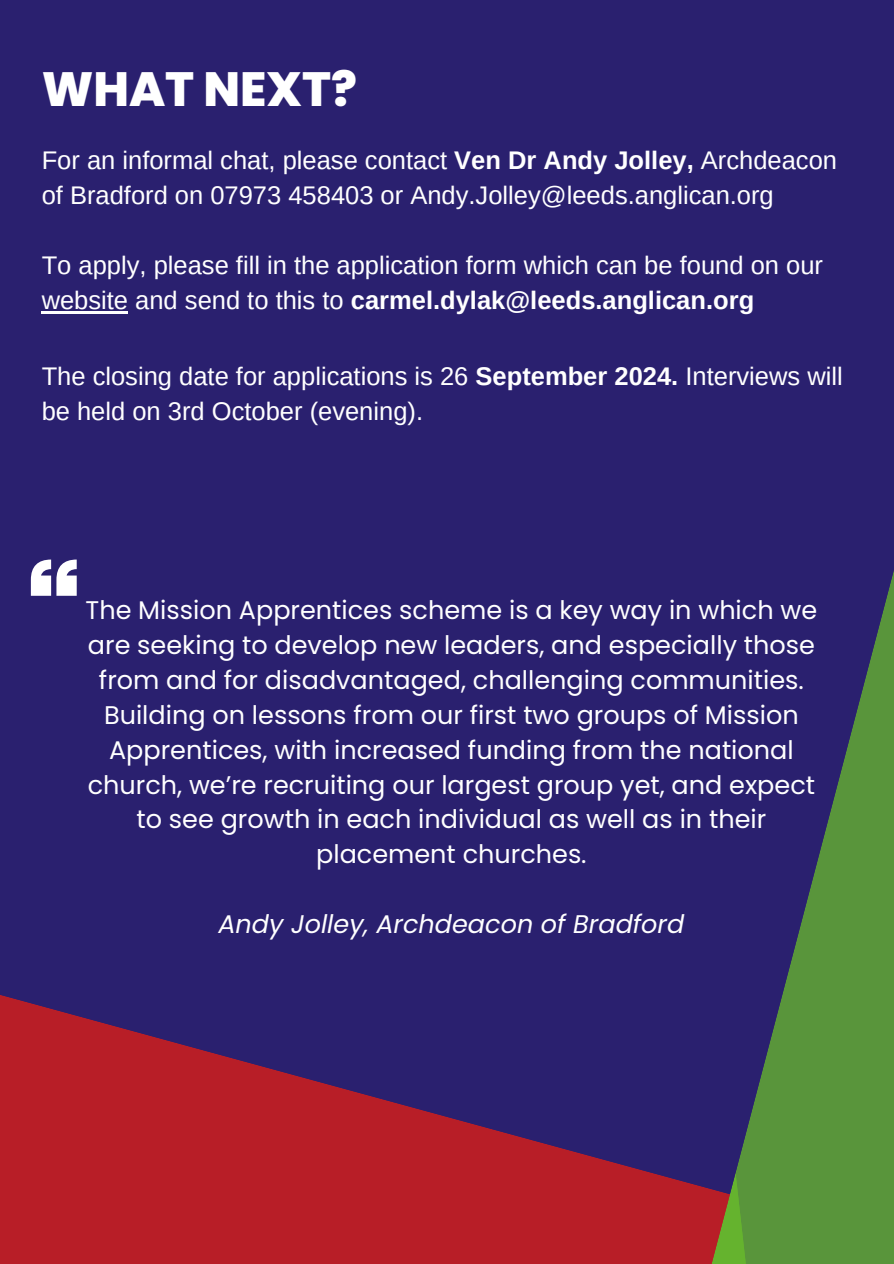
<style>
.page{position:relative;width:894px;height:1264px;background:#fff}
.page>*{position:absolute;margin:0;border:0;box-sizing:border-box;transform-origin:0 0}
.t1{font:800 48px "Poppins";color:#fff}
.t2{font:25.5px/34.8px "Poppins";color:#fff;text-align:center}
.t3{font:25.5px/34.8px "Arimo";color:#fff}
.t4{font:italic 25.5px "Poppins";color:#fff}
.s1{font-weight:700}
</style>
<div class="page">
<div style="left:0;top:0;width:893px;height:1261px;background:#2a206f"></div>
<svg style="left:0;top:995px;width:569px;height:268px;fill:#b81e27"></svg>
<svg style="left:569px;top:1150px;width:96px;height:113px;background:#a71e2f"></svg>
<svg style="left:665px;top:574px;width:228px;height:689px"></svg>
<hr style="left:42px;top:311px;width:86px;height:2px;background:#fff">
<svg style="left:31px;top:559px;width:46px;height:36px"></svg>
<h1 class="t1" style="left:42px;top:55px;width:316px">WHAT NEXT?</h1>
<p class="t3" style="left:42px;top:143px;width:796px">For an informal chat, please contact <span class="s1">Ven Dr Andy Jolley,</span> Archdeacon of Bradford on 07973 458403 or Andy.Jolley@leeds.anglican.org</p>
<p class="t3" style="left:42px;top:247px;width:782px">To apply, please fill in the application form which can be found on our website and send to this to <span class="s1">carmel.dylak@leeds.anglican.org</span></p>
<p class="t3" style="left:42px;top:359px;width:802px">The closing date for applications is 26 <span class="s1">September 2024.</span> Interviews will be held on 3rd October (evening).</p>
<p class="t2" style="left:85px;top:593px;width:733px">The Mission Apprentices scheme is a key way in which we are seeking to develop new leaders, and especially those from and for disadvantaged, challenging communities.</p>
<p class="t2" style="left:88px;top:697px;width:728px">Building on lessons from our first two groups of Mission Apprentices, with increased funding from the national church, we’re recruiting our largest group yet, and expect to see growth in each individual as well as in their placement churches.</p>
<p class="t4" style="left:218px;top:906px;width:467px">Andy Jolley, Archdeacon of Bradford</p>
</div>
